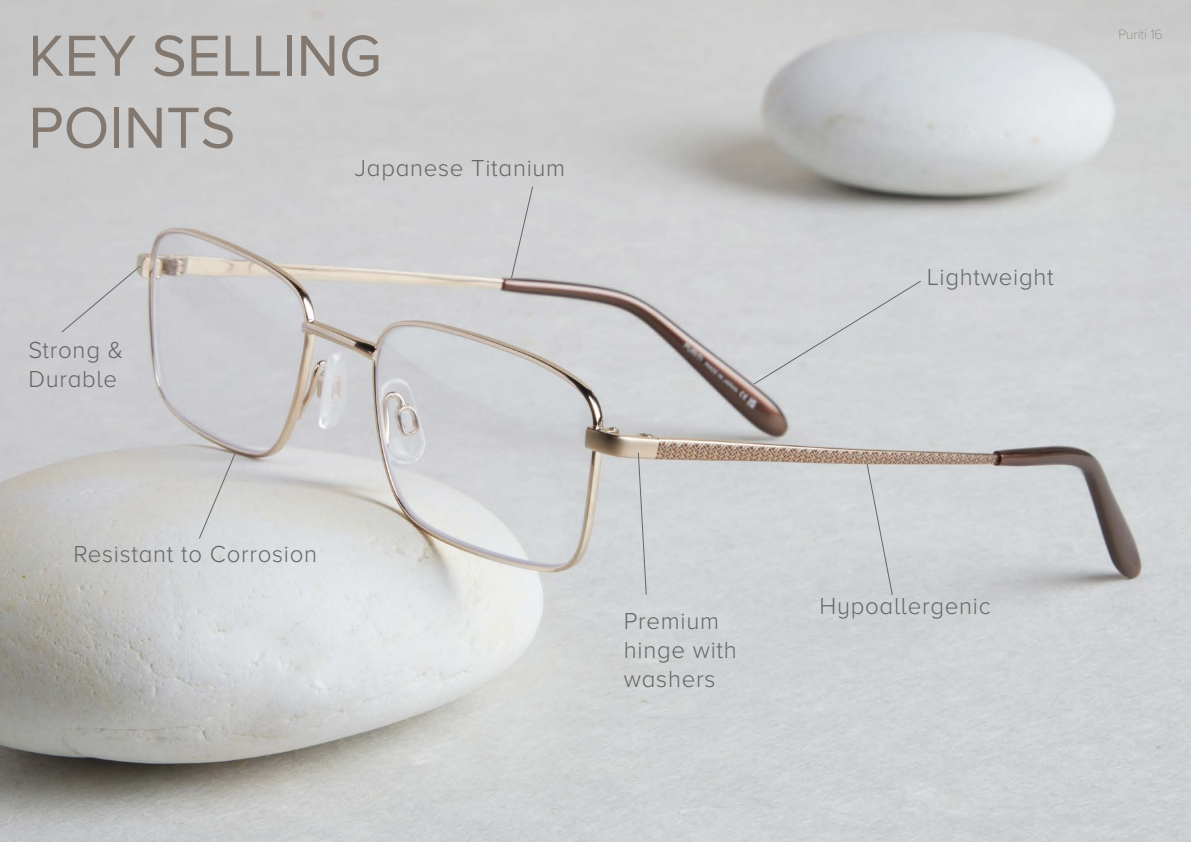
<style>
.page{position:relative;width:1191px;height:842px;background:#fff}
.page>*{position:absolute;margin:0;border:0;box-sizing:border-box;transform-origin:0 0}
.t1{font:60px/72px "Proxima Nova";color:#82786f}
.t2{font:300 24px/28.8px "Proxima Nova A";letter-spacing:.03em;color:#666}
.t3{font:100 14px "Proxima Nova T";color:#82786f}
</style>
<div class="page">
<img style="left:0;top:0;width:1191px;height:842px">
<svg style="left:637px;top:452px;width:10px;height:144px"></svg>
<svg style="left:866px;top:463px;width:27px;height:133px;background:#cbcfd1"></svg>
<div style="left:752px;top:280px;width:170px;height:105px;background:#d1d4d7"></div>
<svg style="left:510px;top:185px;width:24px;height:94px;background:#cccbce"></svg>
<svg style="left:198px;top:451px;width:39px;height:89px;background:#cccdcd"></svg>
<div style="left:60px;top:265px;width:81px;height:69px;background:#cdccd1"></div>
<h1 class="t1" style="left:28px;top:21px;width:355px">KEY SELLING<br>POINTS</h1>
<p class="t2" style="left:355px;top:153px;width:212px">Japanese Titanium</p>
<p class="t2" style="left:28px;top:335px;width:96px">Strong &amp;<br>Durable</p>
<p class="t2" style="left:73px;top:539px;width:245px">Resistant to Corrosion</p>
<p class="t2" style="left:624px;top:606px;width:114px">Premium hinge with washers</p>
<p class="t3" style="left:1118px;top:27px;width:46px">Puriti 16</p>
<p class="t2" style="left:927px;top:262px;width:128px">Lightweight</p>
<p class="t2" style="left:819px;top:592px;width:172px">Hypoallergenic</p>
</div>
